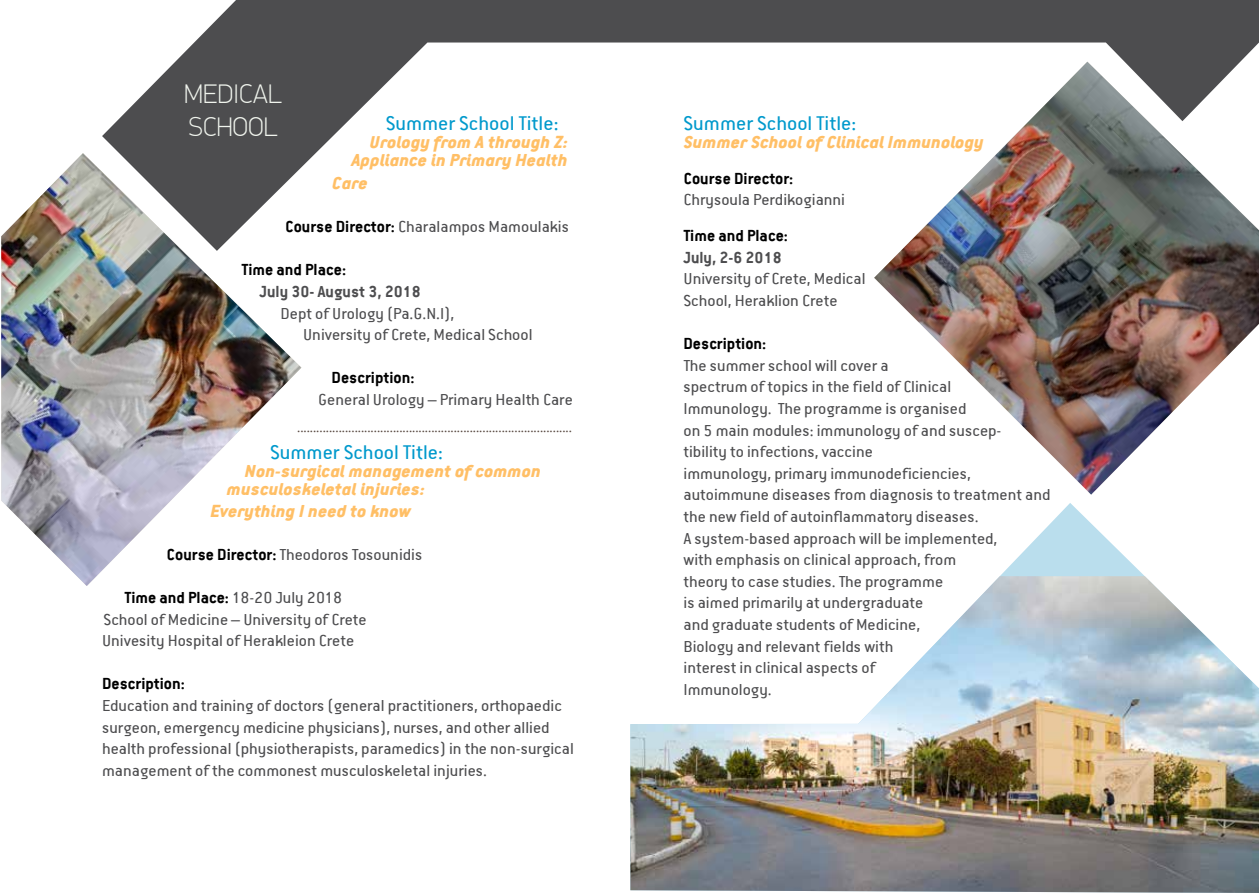
<style>
.page{position:relative;width:1259px;height:893px;background:#fff}
.page>*{position:absolute;margin:0;border:0;box-sizing:border-box;transform-origin:0 0}
.t1{font:100 27px/32.4px "PF Din Display";color:#f0f4ed}
.t2{font:22.5px "PF Premier Text";color:#09c}
.t3{font:italic 900 19.5px/18px "PF Premier Text";color:#ffbf66;text-align:right}
.t4{font:18px/21.6px "PF Premier Text";color:#4d4d4f}
.t5{font:700 18px "PF Premier Text";color:#000}
.t6{font:700 18px "PF Premier Text";color:#4d4d4f}
.t7{font:15px "PF Premier Text";color:#594a42}
.s1{font-weight:700;color:#000}
</style>
<div class="page">
<svg style="left:102px;top:0;width:1157px;height:168px"></svg>
<img style="left:1px;top:153px;width:300px;height:433px">
<img style="left:874px;top:62px;width:385px;height:433px">
<svg style="left:1000px;top:503px;width:145px;height:73px"></svg>
<img style="left:630px;top:576px;width:629px;height:317px">
<h1 class="t1" style="left:184px;top:78px;width:99px">MEDICAL<br>SCHOOL</h1>
<p class="t2" style="left:386px;top:112px;width:174px">Summer School Title:</p>
<p class="t3" style="left:351px;top:133px;width:218px">Urology from A through Z:<br>Appliance in Primary Health</p>
<p class="t3" style="left:332px;top:174px;width:37px">Care</p>
<p class="t4" style="left:285px;top:216px;width:285px"><span class="s1">Course Director:</span> Charalampos Mamoulakis</p>
<p class="t5" style="left:242px;top:261px;width:106px">Time and Place:</p>
<p class="t6" style="left:260px;top:282px;width:163px">July 30- August 3, 2018</p>
<p class="t4" style="left:303px;top:302px;width:231px;text-indent:-22px">Dept of Urology (Pa.G.N.I),<br>University of Crete, Medical School</p>
<p class="t5" style="left:332px;top:369px;width:84px">Description:</p>
<p class="t4" style="left:318px;top:389px;width:256px">General Urology – Primary Health Care</p>
<p class="t7" style="left:297px;top:420px;width:276px">......................................................................................</p>
<p class="t2" style="left:270px;top:441px;width:174px">Summer School Title:</p>
<p class="t3" style="left:227px;top:462px;width:315px;text-align:left;text-indent:18px">Non-surgical management of common musculoskeletal injuries:</p>
<p class="t3" style="left:210px;top:502px;width:202px">Everything I need to know</p>
<p class="t4" style="left:167px;top:544px;width:257px"><span class="s1">Course Director:</span> Theodoros Tosounidis</p>
<p class="t4" style="left:102px;top:587px;width:266px;text-indent:22px"><span class="s1">Time and Place:</span> 18-20 July 2018<br>School of Medicine – University of Crete<br>Univesity Hospital of Herakleion Crete</p>
<p class="t5" style="left:102px;top:675px;width:84px">Description:</p>
<p class="t4" style="left:102px;top:695px;width:473px">Education and training of doctors (general practitioners, orthopaedic surgeon, emergency medicine physicians), nurses, and other allied health professional (physiotherapists, paramedics) in the non-surgical management of the commonest musculoskeletal injuries.</p>
<p class="t2" style="left:683px;top:112px;width:174px">Summer School Title:</p>
<p class="t3" style="left:683px;top:133px;width:301px">Summer School of Clinical Immunology</p>
<p class="t5" style="left:683px;top:169px;width:111px">Course Director:</p>
<p class="t4" style="left:683px;top:189px;width:163px">Chrysoula Perdikogianni</p>
<p class="t5" style="left:683px;top:227px;width:106px">Time and Place:</p>
<p class="t6" style="left:683px;top:248px;width:100px">July, 2-6 2018</p>
<p class="t4" style="left:683px;top:268px;width:183px">University of Crete, Medical<br>School, Heraklion Crete</p>
<p class="t5" style="left:683px;top:335px;width:84px">Description:</p>
<p class="t4" style="left:683px;top:355px;width:368px">The summer school will cover a<br>spectrum of topics in the field of Clinical<br>Immunology. The programme is organised<br>on 5 main modules: immunology of and suscep-<br>tibility to infections, vaccine<br>immunology, primary immunodeficiencies, autoimmune diseases from diagnosis to treatment and the new field of autoinflammatory diseases.<br>A system-based approach will be implemented,<br>with emphasis on clinical approach, from<br>theory to case studies. The programme<br>is aimed primarily at undergraduate<br>and graduate students of Medicine,<br>Biology and relevant fields with<br>interest in clinical aspects of<br>Immunology.</p>
</div>
